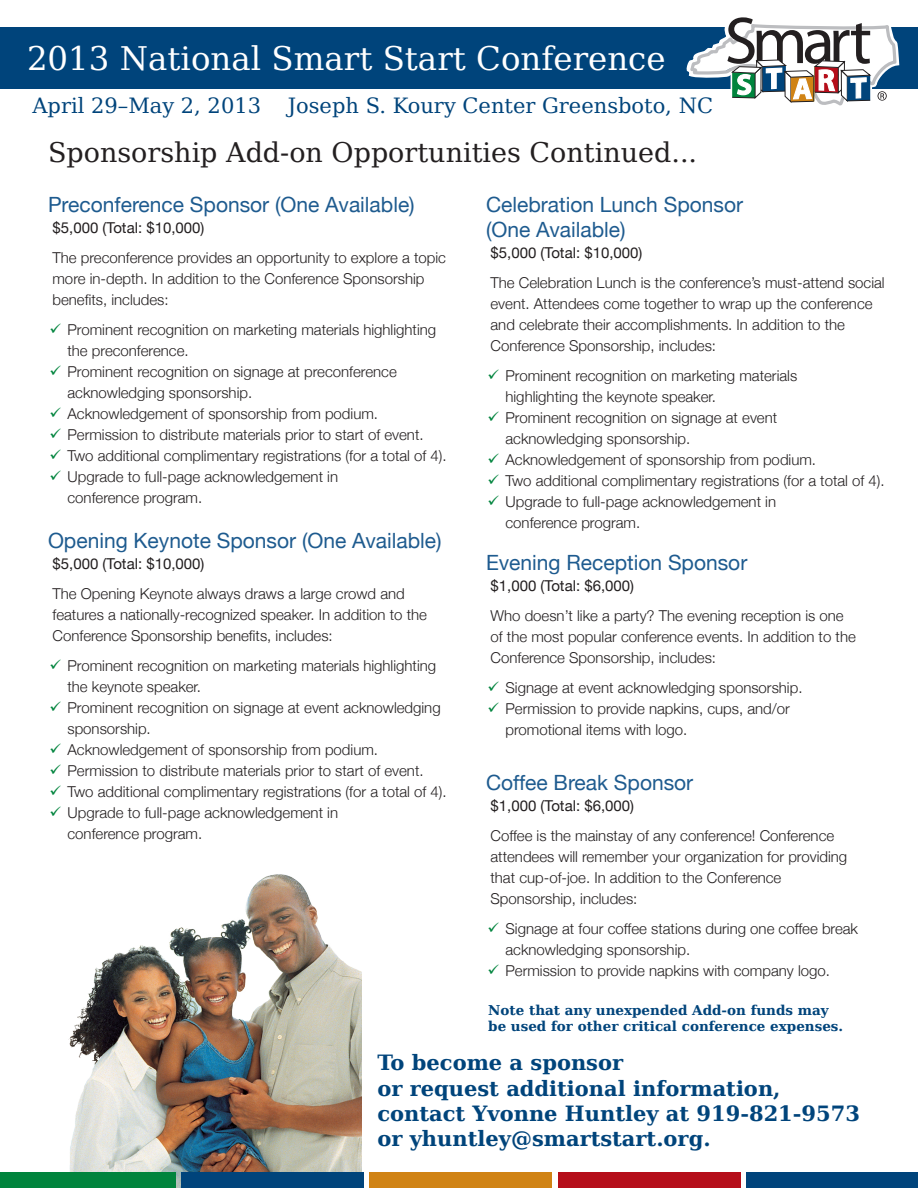
<style>
.page{position:relative;width:918px;height:1188px;background:#fff}
.page>*{position:absolute;margin:0;border:0;box-sizing:border-box;transform-origin:0 0}
.t1{font:32.4px "DejaVu Serif";color:#fff}
.t2{font:27px "DejaVu Serif";color:#231f20}
.t3{font:21px/25.2px "Helvetica Neue";color:#1e5b8f}
.t4{font:700 21px/25.2px "DejaVu Serif";color:#00447b}
.t5{font:21px "DejaVu Serif";color:#00447b}
.t6{font:300 15px/21px "Helvetica Neue";color:#231f20}
.t7{font:15px "Helvetica Neue";color:#231f20}
.t8{font:700 13.5px/16.2px "DejaVu Serif";color:#00447b}
</style>
<div class="page">
<img style="left:68px;top:874px;width:293px;height:314px">
<div style="left:0;top:27px;width:918px;height:61px;background:#00447b"></div>
<svg style="left:685px;top:17px;width:217px;height:89px"></svg>
<div style="left:0;top:1172px;width:175px;height:16px;background:#00843d"></div>
<div style="left:181px;top:1172px;width:182px;height:16px;background:#00447b"></div>
<div style="left:369px;top:1172px;width:183px;height:16px;background:#d08315"></div>
<div style="left:558px;top:1172px;width:182px;height:16px;background:#b50e1a"></div>
<div style="left:746px;top:1172px;width:172px;height:16px;background:#00447b"></div>
<h1 class="t1" style="left:27px;top:30px;width:640px">2013 National Smart Start Conference</h1>
<h3 class="t5" style="left:32px;top:87px;width:230px">April 29–May 2, 2013</h3>
<h3 class="t5" style="left:288px;top:87px;width:427px">Joseph S. Koury Center Greensboto, NC</h3>
<h2 class="t2" style="left:48px;top:129px;width:651px">Sponsorship Add-on Opportunities Continued...</h2>
<h3 class="t3" style="left:48px;top:193px;width:368px">Preconference Sponsor (One Available)</h3>
<p class="t7" style="left:52px;top:217px;width:154px">$5,000 (Total: $10,000)</p>
<p class="t6" style="left:52px;top:246px;width:395px">The preconference provides an opportunity to explore a topic more in-depth. In addition to the Conference Sponsorship benefits, includes:</p>
<p class="t6" style="left:68px;top:318px;width:381px">Prominent recognition on marketing materials highlighting the preconference.<br>Prominent recognition on signage at preconference acknowledging sponsorship.<br>Acknowledgement of sponsorship from podium.<br>Permission to distribute materials prior to start of event.<br>Two additional complimentary registrations (for a total of 4).<br>Upgrade to full-page acknowledgement in<br>conference program.</p>
<h3 class="t3" style="left:48px;top:529px;width:395px">Opening Keynote Sponsor (One Available)</h3>
<p class="t7" style="left:52px;top:553px;width:154px">$5,000 (Total: $10,000)</p>
<p class="t6" style="left:52px;top:582px;width:376px">The Opening Keynote always draws a large crowd and features a nationally-recognized speaker. In addition to the<br>Conference Sponsorship benefits, includes:</p>
<p class="t6" style="left:68px;top:654px;width:381px">Prominent recognition on marketing materials highlighting the keynote speaker.<br>Prominent recognition on signage at event acknowledging sponsorship.<br>Acknowledgement of sponsorship from podium.<br>Permission to distribute materials prior to start of event.<br>Two additional complimentary registrations (for a total of 4).<br>Upgrade to full-page acknowledgement in<br>conference program.</p>
<h3 class="t3" style="left:486px;top:193px;width:259px">Celebration Lunch Sponsor (One Available)</h3>
<p class="t7" style="left:490px;top:242px;width:154px">$5,000 (Total: $10,000)</p>
<p class="t6" style="left:490px;top:271px;width:396px">The Celebration Lunch is the conference’s must-attend social event. Attendees come together to wrap up the conference and celebrate their accomplishments. In addition to the Conference Sponsorship, includes:</p>
<p class="t6" style="left:506px;top:364px;width:381px">Prominent recognition on marketing materials<br>highlighting the keynote speaker.<br>Prominent recognition on signage at event<br>acknowledging sponsorship.<br>Acknowledgement of sponsorship from podium.<br>Two additional complimentary registrations (for a total of 4).<br>Upgrade to full-page acknowledgement in<br>conference program.</p>
<h3 class="t3" style="left:486px;top:551px;width:263px">Evening Reception Sponsor</h3>
<p class="t7" style="left:490px;top:575px;width:145px">$1,000 (Total: $6,000)</p>
<p class="t6" style="left:490px;top:604px;width:367px">Who doesn’t like a party? The evening reception is one of the most popular conference events. In addition to the<br>Conference Sponsorship, includes:</p>
<p class="t6" style="left:506px;top:676px;width:299px">Signage at event acknowledging sponsorship.<br>Permission to provide napkins, cups, and/or promotional items with logo.</p>
<h3 class="t3" style="left:486px;top:771px;width:209px">Coffee Break Sponsor</h3>
<p class="t7" style="left:490px;top:795px;width:145px">$1,000 (Total: $6,000)</p>
<p class="t6" style="left:490px;top:824px;width:358px">Coffee is the mainstay of any conference! Conference attendees will remember your organization for providing that cup-of-joe. In addition to the Conference Sponsorship, includes:</p>
<p class="t6" style="left:506px;top:917px;width:354px">Signage at four coffee stations during one coffee break acknowledging sponsorship.<br>Permission to provide napkins with company logo.</p>
<p class="t8" style="left:488px;top:1001px;width:356px">Note that any unexpended Add-on funds may be used for other critical conference expenses.</p>
<h3 class="t4" style="left:377px;top:1049px;width:484px">To become a sponsor<br>or request additional information, contact Yvonne Huntley at 919-821-9573 or yhuntley@smartstart.org.</h3>
</div>
